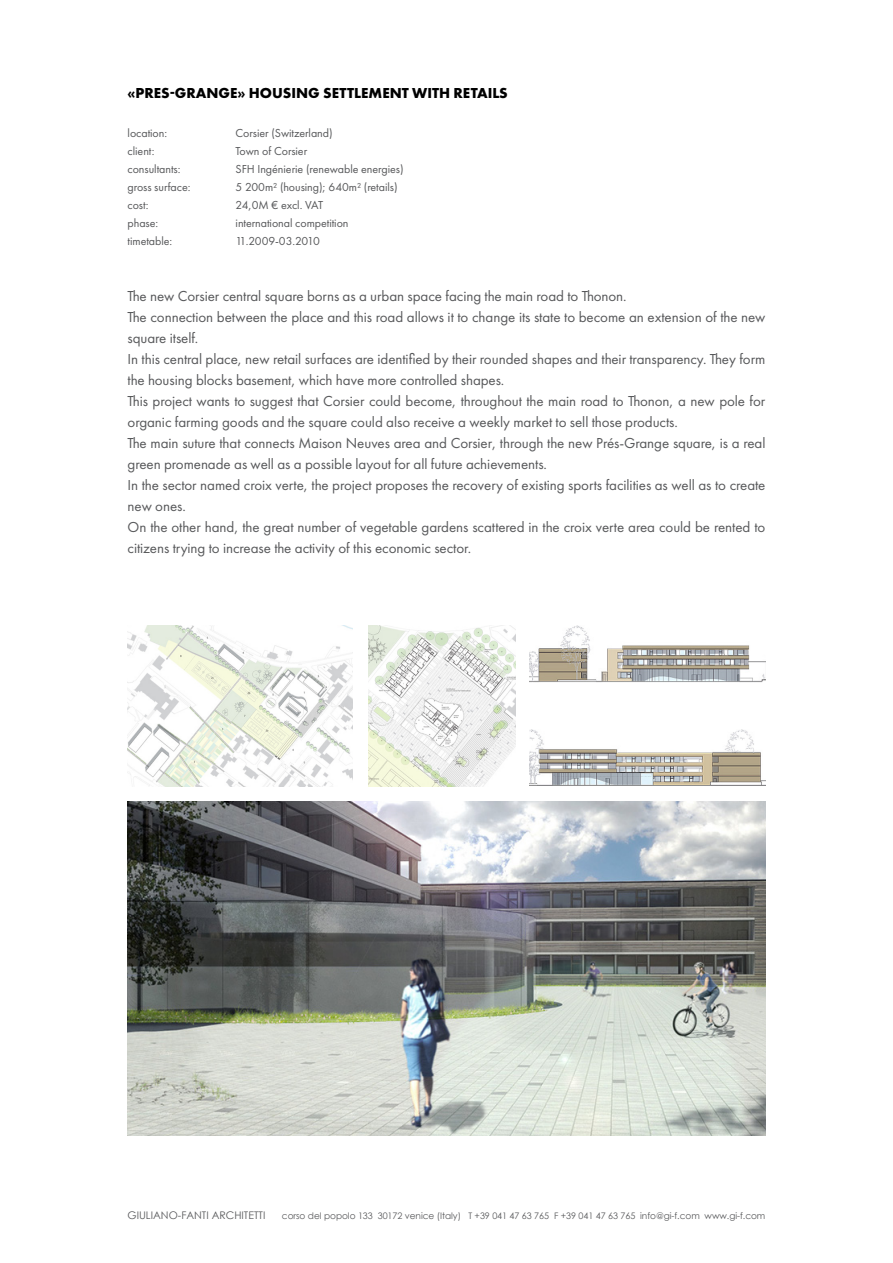
<style>
.page{position:relative;width:893px;height:1263px;background:#fff}
.page>*{position:absolute;margin:0;border:0;box-sizing:border-box;transform-origin:0 0}
.t1{font:15px/21px "Futura PT";letter-spacing:-.005em;color:#57585a}
.t2{font:700 15px "Futura PT";color:#000}
.t3{font:12px "Futura PT";letter-spacing:-.005em;color:#57585a}
.t4{font:12px "Futura PT";letter-spacing:-.03em;color:#57585a}
.t5{font:10.5px "Century Gothic";color:#57585a}
.t6{font:9px "Century Gothic";letter-spacing:-.005em;color:#57585a}
</style>
<div class="page">
<img style="left:128px;top:625px;width:225px;height:162px">
<img style="left:128px;top:801px;width:637px;height:334px">
<img style="left:369px;top:625px;width:147px;height:162px">
<img style="left:529px;top:729px;width:236px;height:57px">
<img style="left:529px;top:625px;width:236px;height:57px">
<p class="t2" style="left:128px;top:83px;width:382px">«PRES-GRANGE» HOUSING SETTLEMENT WITH RETAILS</p>
<p class="t3" style="left:128px;top:126px;width:41px">location:</p>
<p class="t3" style="left:236px;top:126px;width:99px">Corsier (Switzerland)</p>
<p class="t3" style="left:128px;top:144px;width:28px">client:</p>
<p class="t3" style="left:236px;top:144px;width:73px">Town of Corsier</p>
<p class="t3" style="left:128px;top:162px;width:54px">consultants:</p>
<p class="t3" style="left:236px;top:162px;width:169px">SFH Ingénierie (renewable energies)</p>
<p class="t3" style="left:128px;top:180px;width:64px">gross surface:</p>
<p class="t3" style="left:236px;top:180px;width:163px">5 200m² (housing); 640m² (retails)</p>
<p class="t3" style="left:128px;top:198px;width:23px">cost:</p>
<p class="t3" style="left:236px;top:198px;width:89px">24,0M € excl. VAT</p>
<p class="t3" style="left:128px;top:216px;width:32px">phase:</p>
<p class="t3" style="left:236px;top:216px;width:115px">international competition</p>
<p class="t3" style="left:128px;top:234px;width:46px">timetable:</p>
<p class="t4" style="left:236px;top:234px;width:86px">11.2009-03.2010</p>
<p class="t1" style="left:128px;top:285px;width:501px">The new Corsier central square borns as a urban space facing the main road to Thonon.</p>
<p class="t1" style="left:128px;top:306px;width:639px">The connection between the place and this road allows it to change its state to become an extension of the new square itself.</p>
<p class="t1" style="left:128px;top:348px;width:639px">In this central place, new retail surfaces are identified by their rounded shapes and their transparency. They form the housing blocks basement, which have more controlled shapes.</p>
<p class="t1" style="left:128px;top:390px;width:639px">This project wants to suggest that Corsier could become, throughout the main road to Thonon, a new pole for organic farming goods and the square could also receive a weekly market to sell those products.</p>
<p class="t1" style="left:128px;top:432px;width:639px">The main suture that connects Maison Neuves area and Corsier, through the new Prés-Grange square, is a real green promenade as well as a possible layout for all future achievements.</p>
<p class="t1" style="left:128px;top:474px;width:639px">In the sector named croix verte, the project proposes the recovery of existing sports facilities as well as to create new ones.</p>
<p class="t1" style="left:128px;top:516px;width:639px">On the other hand, the great number of vegetable gardens scattered in the croix verte area could be rented to citizens trying to increase the activity of this economic sector.</p>
<p class="t5" style="left:128px;top:1208px;width:139px">GIULIANO-FANTI ARCHITETTI</p>
<p class="t6" style="left:282px;top:1209px;width:485px">corso del popolo 133 30172 venice (Italy) T +39 041 47 63 765 F +39 041 47 63 765 info@gi-f.com www.gi-f.com</p>
</div>
